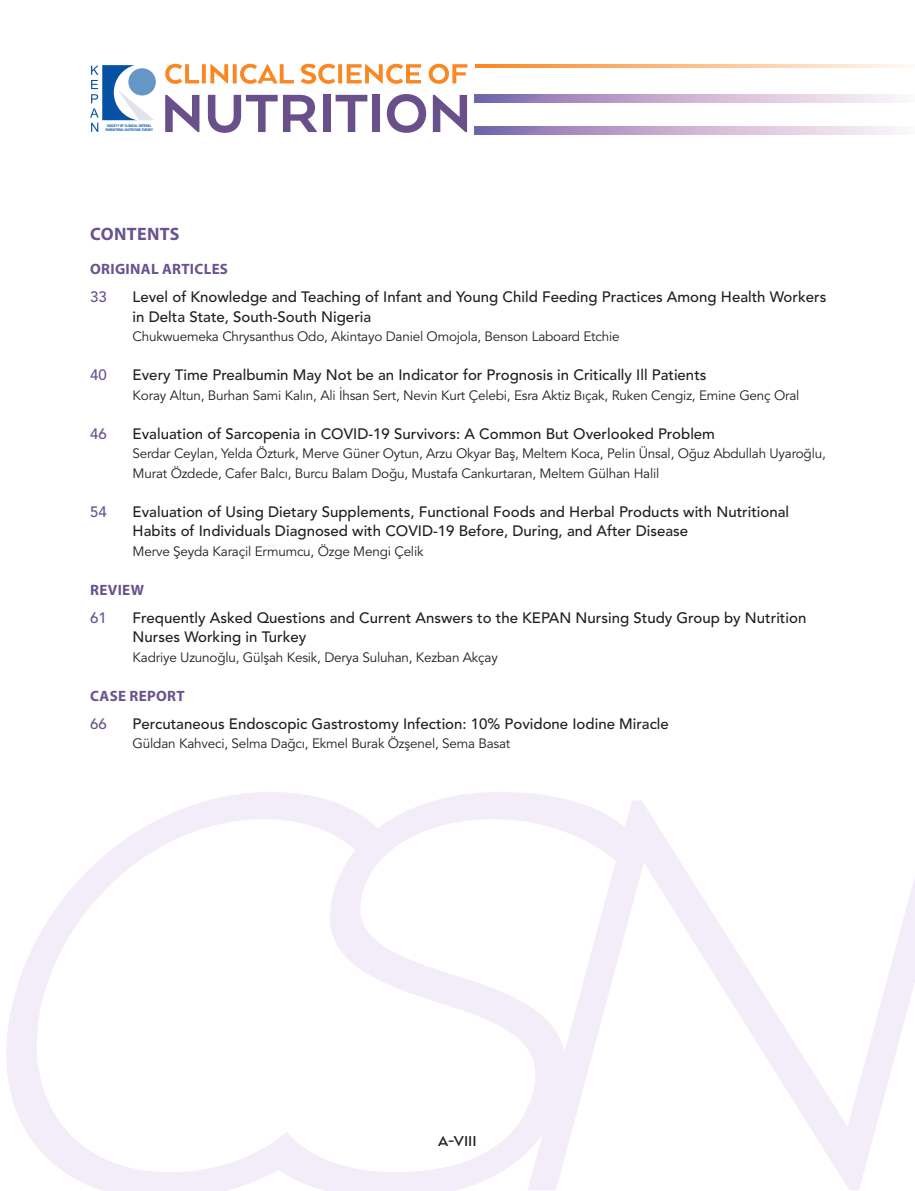
<style>
.page{position:relative;width:915px;height:1191px;background:#fff}
.page>*{position:absolute;margin:0;border:0;box-sizing:border-box;transform-origin:0 0}
.t1{font:800 61.95px "Arquitecta";color:#69508a}
.t2{font:700 18px "Myriad Pro";letter-spacing:.02em;color:#6a538e}
.t3{font:700 16.5px "Arquitecta";color:#231f20}
.t4{font:500 15px/19.5px "Avenir LT Std";color:#231f20}
.t5{font:700 15px "Myriad Pro";letter-spacing:.02em;color:#6a538e}
.t6{font:500 15px "Avenir LT Std";color:#6a538e}
.t7{font:13.5px/19.5px "Avenir LT Std";letter-spacing:-.015em;color:#231f20}
.t8{font:3.45px/4.1px "Helvetica Cond Bold Tr";color:#0551a4;text-align:center}
</style>
<div class="page">
<svg style="left:6px;top:792px;width:908px;height:399px"></svg>
<hr style="left:474px;top:64px;width:440px;height:3px;background:#fb8723">
<svg style="left:90px;top:65px;width:65px;height:67px"></svg>
<img style="left:474px;top:94px;width:425px;height:8px">
<img style="left:474px;top:126px;width:425px;height:8px">
<svg style="left:165px;top:64px;width:302px;height:20px"></svg>
<p class="t8" style="left:105px;top:123px;width:49px">SOCIETY OF CLINICAL ENTERAL<br>PARENTERAL NUTRITION-TURKEY</p>
<h1 class="t1" style="left:161px;top:75px;width:312px">NUTRITION</h1>
<p class="t2" style="left:90px;top:223px;width:91px">CONTENTS</p>
<p class="t5" style="left:90px;top:259px;width:139px">ORIGINAL ARTICLES</p>
<p class="t6" style="left:90px;top:288px;width:18px">33</p>
<p class="t4" style="left:133px;top:287px;width:695px">Level of Knowledge and Teaching of Infant and Young Child Feeding Practices Among Health Workers in Delta State, South-South Nigeria</p>
<p class="t7" style="left:133px;top:327px;width:488px">Chukwuemeka Chrysanthus Odo, Akintayo Daniel Omojola, Benson Laboard Etchie</p>
<p class="t6" style="left:90px;top:366px;width:18px">40</p>
<p class="t4" style="left:133px;top:365px;width:575px">Every Time Prealbumin May Not be an Indicator for Prognosis in Critically Ill Patients</p>
<p class="t7" style="left:133px;top:385px;width:668px">Koray Altun, Burhan Sami Kalın, Ali İhsan Sert, Nevin Kurt Çelebi, Esra Aktiz Bıçak, Ruken Cengiz, Emine Genç Oral</p>
<p class="t6" style="left:90px;top:424px;width:18px">46</p>
<p class="t4" style="left:133px;top:424px;width:583px">Evaluation of Sarcopenia in COVID-19 Survivors: A Common But Overlooked Problem</p>
<p class="t7" style="left:133px;top:444px;width:694px">Serdar Ceylan, Yelda Özturk, Merve Güner Oytun, Arzu Okyar Baş, Meltem Koca, Pelin Ünsal, Oğuz Abdullah Uyaroğlu,<br>Murat Özdede, Cafer Balcı, Burcu Balam Doğu, Mustafa Cankurtaran, Meltem Gülhan Halil</p>
<p class="t6" style="left:90px;top:502px;width:18px">54</p>
<p class="t4" style="left:133px;top:502px;width:657px">Evaluation of Using Dietary Supplements, Functional Foods and Herbal Products with Nutritional<br>Habits of Individuals Diagnosed with COVID-19 Before, During, and After Disease</p>
<p class="t7" style="left:133px;top:541px;width:292px">Merve Şeyda Karaçil Ermumcu, Özge Mengi Çelik</p>
<p class="t5" style="left:90px;top:580px;width:55px">REVIEW</p>
<p class="t6" style="left:90px;top:608px;width:18px">61</p>
<p class="t4" style="left:133px;top:608px;width:675px">Frequently Asked Questions and Current Answers to the KEPAN Nursing Study Group by Nutrition<br>Nurses Working in Turkey</p>
<p class="t7" style="left:133px;top:647px;width:366px">Kadriye Uzunoğlu, Gülşah Kesik, Derya Suluhan, Kezban Akçay</p>
<p class="t5" style="left:90px;top:686px;width:96px">CASE REPORT</p>
<p class="t6" style="left:90px;top:714px;width:18px">66</p>
<p class="t4" style="left:133px;top:714px;width:537px">Percutaneous Endoscopic Gastrostomy Infection: 10% Povidone Iodine Miracle</p>
<p class="t7" style="left:133px;top:734px;width:379px">Güldan Kahveci, Selma Dağcı, Ekmel Burak Özşenel, Sema Basat</p>
<p class="t3" style="left:438px;top:1130px;width:40px">A-VIII</p>
</div>
